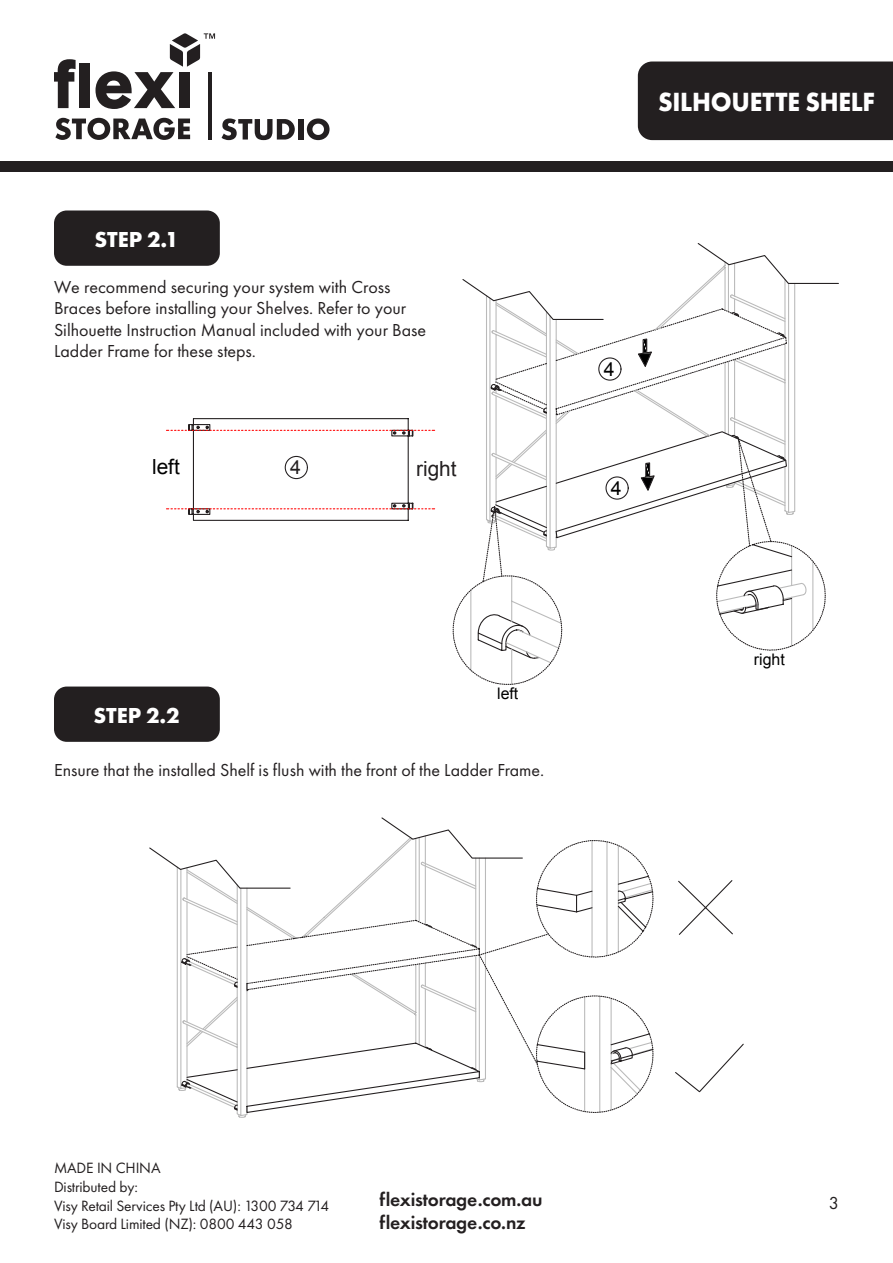
<style>
.page{position:relative;width:893px;height:1263px;background:#fff}
.page>*{position:absolute;margin:0;border:0;box-sizing:border-box;transform-origin:0 0}
.t1{font:700 27.3px "Futura PT";letter-spacing:-.01em;color:#fff;scale:.94 1}
.t2{font:700 22.5px "Futura PT";color:#fff}
.t3{font:20.85px "Arial";color:#231f20}
.t4{font:20.85px "Arial";color:#000}
.t5{font:600 19.5px/23.4px "Futura PT";letter-spacing:-.01em;color:#231f20}
.t6{font:19.5px "Arial";color:#000}
.t7{font:19.5px "Arial";color:#231f20}
.t8{font:18px/21.6px "Futura PT";color:#231f20}
.t9{font:15.9px "Arial";color:#000}
.t10{font:15.45px/18.9px "Futura PT";letter-spacing:-.01em;color:#231f20}
</style>
<div class="page">
<div style="left:638px;top:62px;width:255px;height:78px;background:#231f20"></div>
<div style="left:0;top:162px;width:893px;height:10px;background:#231f20"></div>
<svg style="left:55px;top:118px;width:135px;height:22px"></svg>
<svg style="left:54px;top:59px;width:22px;height:49px"></svg>
<div style="left:79px;top:63px;width:11px;height:45px;background:#231f20"></div>
<hr style="left:208px;top:72px;width:4px;height:67px;background:#231f20">
<svg style="left:96px;top:33px;width:119px;height:76px"></svg>
<svg style="left:222px;top:118px;width:73px;height:22px"></svg>
<div style="left:298px;top:119px;width:5px;height:21px;background:#231f20"></div>
<svg style="left:307px;top:118px;width:23px;height:22px"></svg>
<div style="left:54px;top:210px;width:166px;height:56px;background:#231f20;border-radius:13px"></div>
<div style="left:54px;top:686px;width:166px;height:56px;background:#231f20;border-radius:13px"></div>
<svg style="left:166px;top:418px;width:269px;height:103px"></svg>
<div style="left:285px;top:456px;width:23px;height:23px;border:1px solid #231f20;border-radius:50%"></div>
<svg style="left:452px;top:261px;width:375px;height:424px"></svg>
<div style="left:598px;top:357px;width:23px;height:24px;border:1px solid #231f20;border-radius:50%"></div>
<div style="left:605px;top:476px;width:24px;height:24px;border:1px solid #231f20;border-radius:50%"></div>
<svg style="left:177px;top:1066px;width:308px;height:52px"></svg>
<svg style="left:539px;top:840px;width:111px;height:39px"></svg>
<svg style="left:537px;top:879px;width:207px;height:234px"></svg>
<svg style="left:149px;top:817px;width:390px;height:249px"></svg>
<p class="t2" style="left:94px;top:225px;width:86px">STEP 2.1</p>
<p class="t8" style="left:54px;top:276px;width:374px">We recommend securing your system with Cross Braces before installing your Shelves. Refer to your Silhouette Instruction Manual included with your Base Ladder Frame for these steps.</p>
<p class="t4" style="left:152px;top:453px;width:29px">left</p>
<p class="t7" style="left:290px;top:455px;width:12px">4</p>
<p class="t3" style="left:416px;top:455px;width:42px">right</p>
<h1 class="t1" style="left:658px;top:84px;width:232px">SILHOUETTE SHELF</h1>
<p class="t6" style="left:604px;top:356px;width:12px">4</p>
<p class="t6" style="left:611px;top:475px;width:12px">4</p>
<p class="t2" style="left:93px;top:701px;width:88px">STEP 2.2</p>
<p class="t9" style="left:497px;top:683px;width:23px">left</p>
<p class="t8" style="left:54px;top:759px;width:492px">Ensure that the installed Shelf is flush with the front of the Ladder Frame.</p>
<p class="t9" style="left:754px;top:649px;width:32px">right</p>
<p class="t10" style="left:54px;top:1158px;width:277px">MADE IN CHINA<br>Distributed by:<br>Visy Retail Services Pty Ltd (AU): 1300 734 714<br>Visy Board Limited (NZ): 0800 443 058</p>
<p class="t5" style="left:379px;top:1187px;width:165px">flexistorage.com.au flexistorage.co.nz</p>
<p class="t8" style="left:829px;top:1192px;width:12px">3</p>
</div>
